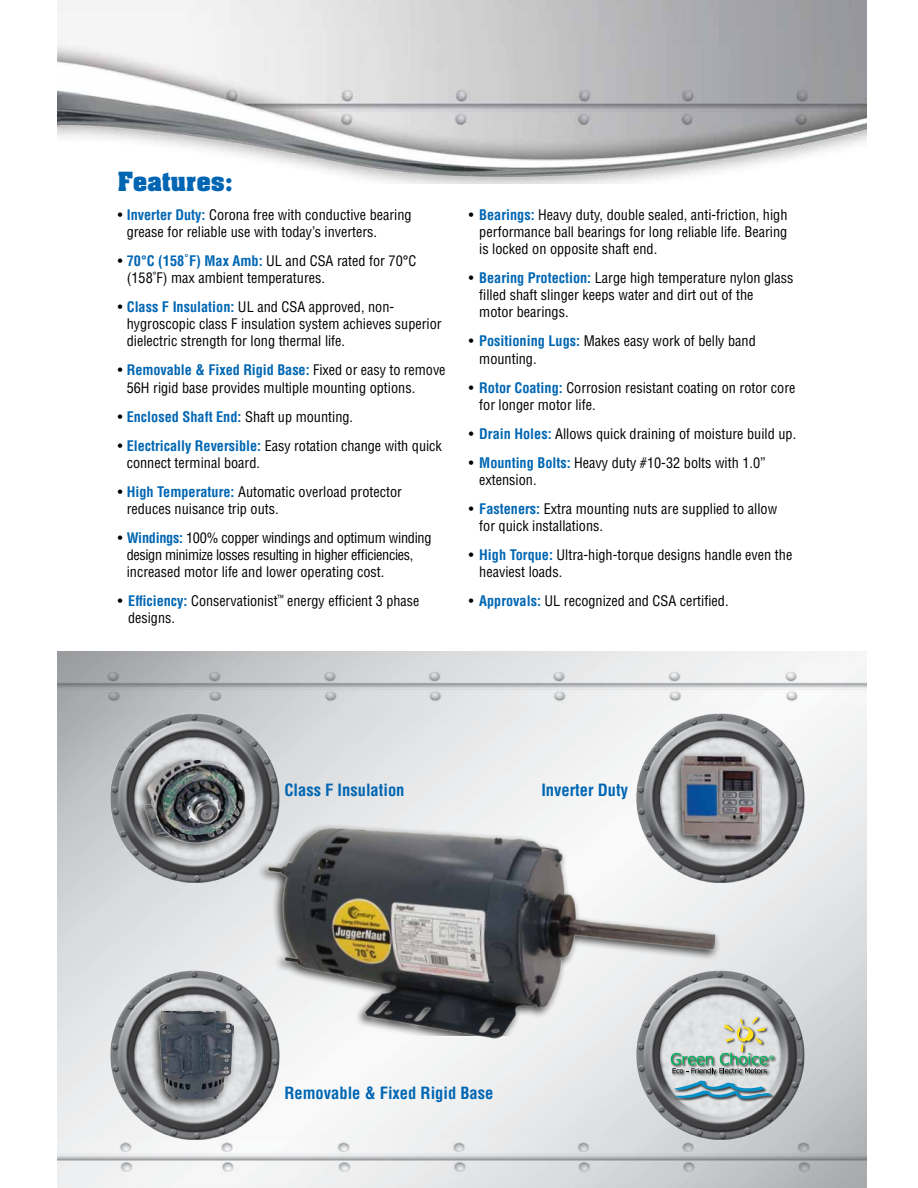
<style>
.page{position:relative;width:918px;height:1188px;background:#fff}
.page>*{position:absolute;margin:0;border:0;box-sizing:border-box;transform-origin:0 0}
.t1{font:700 22.5px "Aachen";letter-spacing:.02em;color:#0066b3}
.t2{font:700 condensed 16.5px "Helvetica LT Std";color:#0066b3}
.t3{font:condensed 14.25px/17.1px "Helvetica LT Std";color:#000}
.t4{font:condensed 14.25px/17.1px "Helvetica LT Std";letter-spacing:-.02em;color:#000}
.s1{font-weight:700;color:#0066b3}
</style>
<div class="page">
<img style="left:57px;top:0;width:810px;height:184px">
<img style="left:57px;top:651px;width:810px;height:537px">
<img style="left:98px;top:955px;width:193px;height:192px">
<img style="left:98px;top:698px;width:193px;height:192px">
<img style="left:624px;top:955px;width:193px;height:192px">
<img style="left:624px;top:698px;width:193px;height:192px">
<img style="left:264px;top:798px;width:463px;height:258px">
<div style="left:666px;top:748px;width:96px;height:104px;background:#000;opacity:.75"></div>
<img style="left:676px;top:753px;width:91px;height:92px">
<div style="left:148px;top:1007px;width:89px;height:103px;background:#000;opacity:.75"></div>
<img style="left:158px;top:1012px;width:75px;height:87px">
<div style="left:127px;top:755px;width:118px;height:98px;background:#000;opacity:.75"></div>
<img style="left:135px;top:750px;width:116px;height:102px">
<div style="left:670px;top:1016px;width:106px;height:86px;background:#000;opacity:.75"></div>
<svg style="left:671px;top:1017px;width:103px;height:84px;background:#b2c2be"></svg>
<h1 class="t1" style="left:118px;top:165px;width:117px">Features:</h1>
<p class="t3" style="left:127px;top:206px;width:286px;text-indent:-9px">• <span class="s1">Inverter Duty:</span> Corona free with conductive bearing grease for reliable use with today’s inverters.</p>
<p class="t3" style="left:127px;top:252px;width:291px;text-indent:-9px">• <span class="s1">70°C (158˚F) Max Amb:</span> UL and CSA rated for 70°C (158˚F) max ambient temperatures.</p>
<p class="t3" style="left:127px;top:298px;width:316px;text-indent:-9px">• <span class="s1">Class F Insulation:</span> UL and CSA approved, non&shy;hygroscopic class F insulation system achieves superior dielectric strength for long thermal life.</p>
<p class="t3" style="left:127px;top:362px;width:320px;text-indent:-9px">• <span class="s1">Removable &amp; Fixed Rigid Base:</span> Fixed or easy to remove<br>56H rigid base provides multiple mounting options.</p>
<p class="t3" style="left:118px;top:408px;width:237px">• <span class="s1">Enclosed Shaft End:</span> Shaft up mounting.</p>
<p class="t3" style="left:127px;top:437px;width:317px;text-indent:-9px">• <span class="s1">Electrically Reversible:</span> Easy rotation change with quick connect terminal board.</p>
<p class="t3" style="left:127px;top:483px;width:277px;text-indent:-9px">• <span class="s1">High Temperature:</span> Automatic overload protector reduces nuisance trip outs.</p>
<p class="t4" style="left:127px;top:529px;width:306px;text-indent:-9px">• <span class="s1">Windings:</span> 100% copper windings and optimum winding design minimize losses resulting in higher efficiencies, increased motor life and lower operating cost.</p>
<p class="t3" style="left:128px;top:592px;width:293px;text-indent:-11px">• <span class="s1">Efficiency:</span> Conservationist<sup>™</sup> energy efficient 3 phase designs.</p>
<p class="t3" style="left:479px;top:206px;width:310px;text-align:justify;text-indent:-11px">• <span class="s1">Bearings:</span> Heavy duty, double sealed, anti-friction, high performance ball bearings for long reliable life. Bearing is locked on opposite shaft end.</p>
<p class="t3" style="left:479px;top:269px;width:316px;text-indent:-11px">• <span class="s1">Bearing Protection:</span> Large high temperature nylon glass filled shaft slinger keeps water and dirt out of the<br>motor bearings.</p>
<p class="t3" style="left:479px;top:333px;width:278px;text-indent:-11px">• <span class="s1">Positioning Lugs:</span> Makes easy work of belly band mounting.</p>
<p class="t3" style="left:479px;top:379px;width:318px;text-indent:-11px">• <span class="s1">Rotor Coating:</span> Corrosion resistant coating on rotor core for longer motor life.</p>
<p class="t3" style="left:469px;top:425px;width:329px">• <span class="s1">Drain Holes:</span> Allows quick draining of moisture build up.</p>
<p class="t3" style="left:479px;top:454px;width:288px;text-indent:-11px">• <span class="s1">Mounting Bolts:</span> Heavy duty #10-32 bolts with 1.0” extension.</p>
<p class="t3" style="left:479px;top:500px;width:299px;text-indent:-11px">• <span class="s1">Fasteners:</span> Extra mounting nuts are supplied to allow for quick installations.</p>
<p class="t3" style="left:479px;top:546px;width:315px;text-indent:-11px">• <span class="s1">High Torque:</span> Ultra-high-torque designs handle even the heaviest loads.</p>
<p class="t3" style="left:469px;top:592px;width:261px">• <span class="s1">Approvals:</span> UL recognized and CSA certified.</p>
<p class="t2" style="left:284px;top:780px;width:122px">Class F Insulation</p>
<p class="t2" style="left:541px;top:780px;width:88px">Inverter Duty</p>
<p class="t2" style="left:284px;top:1083px;width:211px">Removable &amp; Fixed Rigid Base</p>
</div>
